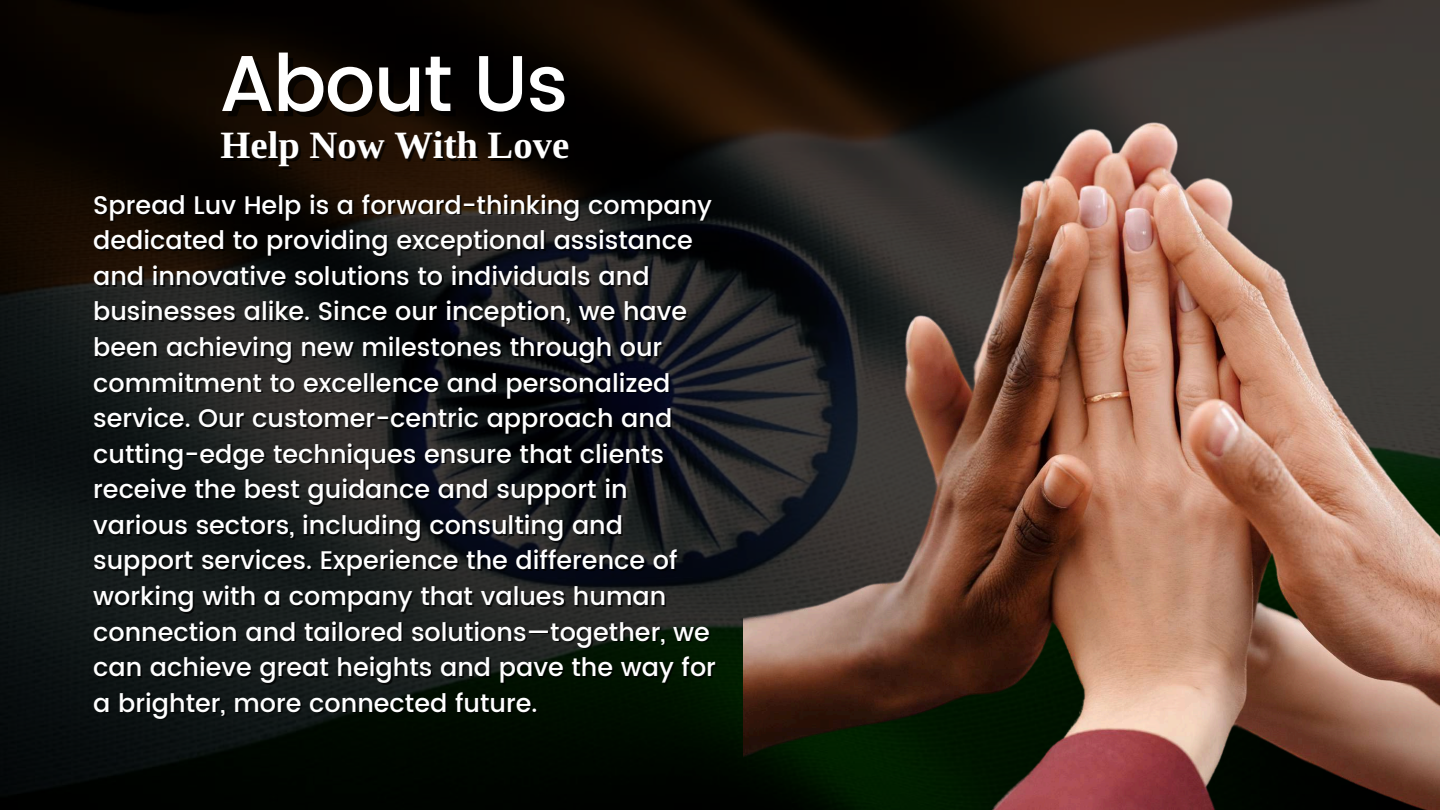
<style>
.page{position:relative;width:1440px;height:810px;background:#fff}
.page>*{position:absolute;margin:0;border:0;box-sizing:border-box;transform-origin:0 0}
.t1{font:500 79px "Poppins";letter-spacing:-.02em;color:#fff}
.t2{font:700 38.6px "Libra Serif Modern";color:#fff}
.t3{font:500 25.5px/35.6px "Poppins";color:#fff}
</style>
<div class="page">
<img style="left:0;top:0;width:743px;height:810px">
<img style="left:743px;top:0;width:697px;height:810px">
<h1 class="t1" style="left:219px;top:38px;width:351px">About Us</h1>
<h2 class="t2" style="left:221px;top:123px;width:350px">Help Now With Love</h2>
<p class="t3" style="left:93px;top:187px;width:624px">Spread Luv Help is a forward-thinking company dedicated to providing exceptional assistance and innovative solutions to individuals and businesses alike. Since our inception, we have been achieving new milestones through our commitment to excellence and personalized service. Our customer-centric approach and cutting-edge techniques ensure that clients receive the best guidance and support in various sectors, including consulting and support services. Experience the difference of working with a company that values human connection and tailored solutions—together, we can achieve great heights and pave the way for a brighter, more connected future.</p>
</div>
